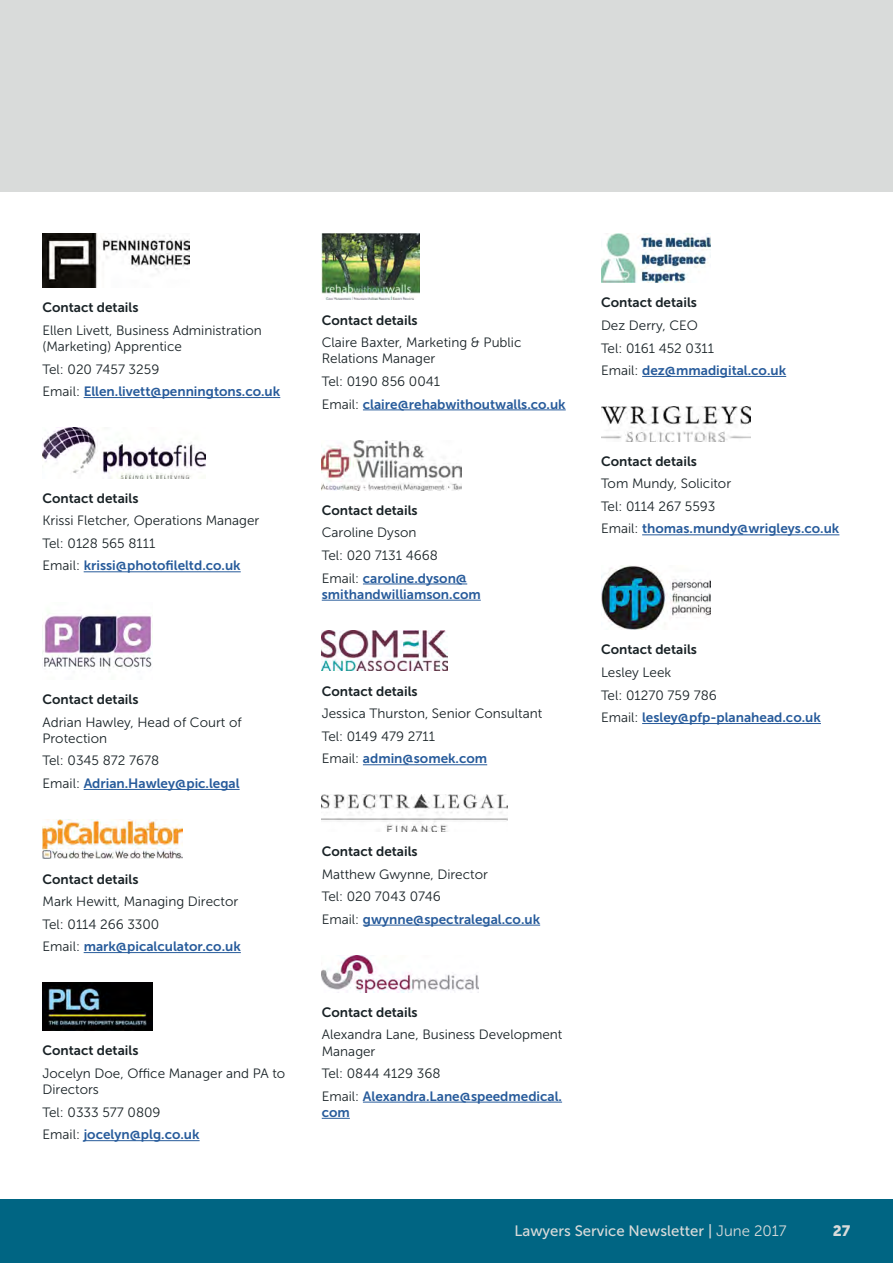
<style>
.page{position:relative;width:893px;height:1263px;background:#fff}
.page>*{position:absolute;margin:0;border:0;box-sizing:border-box;transform-origin:0 0}
.t1{font:15px "Museo Sans 500";color:#d9dbda}
.t2{font:15px "Museo Sans 900";color:#d9dbda}
.t3{font:13.5px/22.5px "Museo Sans 300";color:#192226}
.t4{font:13.5px/16.2px "Museo Sans 700";color:#275b9b}
.t5{font:13.5px "Museo Sans 700";color:#192226}
.s1{font-family:"Museo Sans 300";color:#192226}
.s2{font-family:"Museo Sans 300"}
</style>
<div class="page">
<div style="left:0;top:0;width:893px;height:191px;background:#d9dbda"></div>
<div style="left:0;top:1199px;width:893px;height:64px;background:#006583"></div>
<hr style="left:84px;top:397px;width:196px;height:1px;background:#275b9b">
<hr style="left:84px;top:571px;width:157px;height:1px;background:#275b9b">
<hr style="left:84px;top:789px;width:156px;height:1px;background:#275b9b">
<hr style="left:84px;top:952px;width:157px;height:1px;background:#275b9b">
<hr style="left:84px;top:1140px;width:116px;height:1px;background:#275b9b">
<img style="left:43px;top:234px;width:146px;height:54px">
<img style="left:43px;top:428px;width:162px;height:50px">
<img style="left:43px;top:612px;width:109px;height:58px">
<img style="left:43px;top:820px;width:139px;height:39px">
<img style="left:43px;top:983px;width:109px;height:48px">
<hr style="left:363px;top:410px;width:203px;height:1px;background:#275b9b">
<hr style="left:363px;top:584px;width:104px;height:1px;background:#275b9b">
<hr style="left:322px;top:600px;width:159px;height:1px;background:#275b9b">
<hr style="left:363px;top:764px;width:124px;height:1px;background:#275b9b">
<hr style="left:363px;top:925px;width:177px;height:1px;background:#275b9b">
<hr style="left:363px;top:1102px;width:199px;height:1px;background:#275b9b">
<svg style="left:322px;top:1118px;width:28px;height:1px"></svg>
<img style="left:322px;top:234px;width:98px;height:66px">
<img style="left:322px;top:440px;width:139px;height:50px">
<img style="left:322px;top:630px;width:125px;height:41px">
<img style="left:322px;top:795px;width:185px;height:36px">
<img style="left:322px;top:955px;width:156px;height:37px">
<hr style="left:642px;top:376px;width:144px;height:1px;background:#275b9b">
<hr style="left:642px;top:534px;width:197px;height:1px;background:#275b9b">
<hr style="left:642px;top:723px;width:179px;height:1px;background:#275b9b">
<img style="left:601px;top:234px;width:110px;height:49px">
<img style="left:601px;top:407px;width:149px;height:34px">
<img style="left:601px;top:565px;width:110px;height:65px">
<p class="t5" style="left:43px;top:300px;width:97px">Contact details</p>
<p class="t3" style="left:43px;top:322px;width:221px;line-height:16.2px">Ellen Livett, Business Administration (Marketing) Apprentice</p>
<p class="t3" style="left:43px;top:358px;width:118px">Tel: 020 7457 3259</p>
<p class="t4" style="left:43px;top:383px;width:239px"><span class="s1">Email:</span> Ellen.livett@penningtons.co.uk</p>
<p class="t5" style="left:43px;top:490px;width:97px">Contact details</p>
<p class="t3" style="left:43px;top:509px;width:218px">Krissi Fletcher, Operations Manager<br>Tel: 0128 565 8111</p>
<p class="t4" style="left:43px;top:558px;width:200px"><span class="s1">Email:</span> krissi@photofileltd.co.uk</p>
<p class="t5" style="left:43px;top:692px;width:97px">Contact details</p>
<p class="t3" style="left:43px;top:714px;width:201px;line-height:16.2px">Adrian Hawley, Head of Court of<br>Protection</p>
<p class="t3" style="left:43px;top:750px;width:118px">Tel: 0345 872 7678</p>
<p class="t4" style="left:43px;top:775px;width:199px"><span class="s1">Email:</span> Adrian.Hawley@pic.legal</p>
<p class="t5" style="left:43px;top:871px;width:97px">Contact details</p>
<p class="t3" style="left:43px;top:890px;width:197px">Mark Hewitt, Managing Director<br>Tel: 0114 266 3300</p>
<p class="t4" style="left:43px;top:938px;width:200px"><span class="s1">Email:</span> mark@picalculator.co.uk</p>
<p class="t5" style="left:43px;top:1043px;width:97px">Contact details</p>
<p class="t3" style="left:43px;top:1065px;width:244px;line-height:16.2px">Jocelyn Doe, Office Manager and PA to<br>Directors</p>
<p class="t3" style="left:43px;top:1101px;width:120px">Tel: 0333 577 0809</p>
<p class="t4" style="left:43px;top:1126px;width:159px"><span class="s1">Email:</span> jocelyn@plg.co.uk</p>
<p class="t5" style="left:322px;top:312px;width:97px">Contact details</p>
<p class="t3" style="left:322px;top:334px;width:201px;line-height:16.2px">Claire Baxter, Marketing &amp; Public<br>Relations Manager</p>
<p class="t3" style="left:322px;top:370px;width:120px">Tel: 0190 856 0041</p>
<p class="t4" style="left:322px;top:396px;width:245px"><span class="s1">Email:</span> claire@rehabwithoutwalls.co.uk</p>
<p class="t5" style="left:322px;top:503px;width:97px">Contact details</p>
<p class="t3" style="left:322px;top:522px;width:118px">Caroline Dyson<br>Tel: 020 7131 4668</p>
<p class="t4" style="left:322px;top:570px;width:161px"><span class="s1">Email:</span> caroline.dyson@ smithandwilliamson.com</p>
<p class="t5" style="left:322px;top:683px;width:97px">Contact details</p>
<p class="t3" style="left:322px;top:702px;width:222px">Jessica Thurston, Senior Consultant<br>Tel: 0149 479 2711</p>
<p class="t4" style="left:322px;top:751px;width:167px"><span class="s1">Email:</span> admin@somek.com</p>
<p class="t5" style="left:322px;top:844px;width:97px">Contact details</p>
<p class="t3" style="left:322px;top:863px;width:168px">Matthew Gwynne, Director<br>Tel: 020 7043 0746</p>
<p class="t4" style="left:322px;top:911px;width:220px"><span class="s1">Email:</span> gwynne@spectralegal.co.uk</p>
<p class="t5" style="left:322px;top:1005px;width:97px">Contact details</p>
<p class="t3" style="left:322px;top:1027px;width:242px;line-height:16.2px">Alexandra Lane, Business Development<br>Manager</p>
<p class="t3" style="left:322px;top:1062px;width:120px">Tel: 0844 4129 368</p>
<p class="t4" style="left:322px;top:1088px;width:242px"><span class="s1">Email:</span> Alexandra.Lane@speedmedical. com</p>
<p class="t5" style="left:601px;top:295px;width:97px">Contact details</p>
<p class="t3" style="left:601px;top:314px;width:115px">Dez Derry, CEO<br>Tel: 0161 452 0311</p>
<p class="t4" style="left:601px;top:362px;width:187px"><span class="s1">Email:</span> dez@mmadigital.co.uk</p>
<p class="t5" style="left:601px;top:454px;width:97px">Contact details</p>
<p class="t3" style="left:601px;top:472px;width:132px">Tom Mundy, Solicitor<br>Tel: 0114 267 5593</p>
<p class="t4" style="left:601px;top:521px;width:240px"><span class="s1">Email:</span> thomas.mundy@wrigleys.co.uk</p>
<p class="t5" style="left:601px;top:642px;width:97px">Contact details</p>
<p class="t3" style="left:601px;top:661px;width:117px">Lesley Leek<br>Tel: 01270 759 786</p>
<p class="t4" style="left:601px;top:709px;width:221px"><span class="s1">Email:</span> lesley@pfp-planahead.co.uk</p>
<p class="t1" style="left:514px;top:1222px;width:274px">Lawyers Service Newsletter | <span class="s2">June 2017</span></p>
<p class="t2" style="left:833px;top:1222px;width:19px">27</p>
</div>
